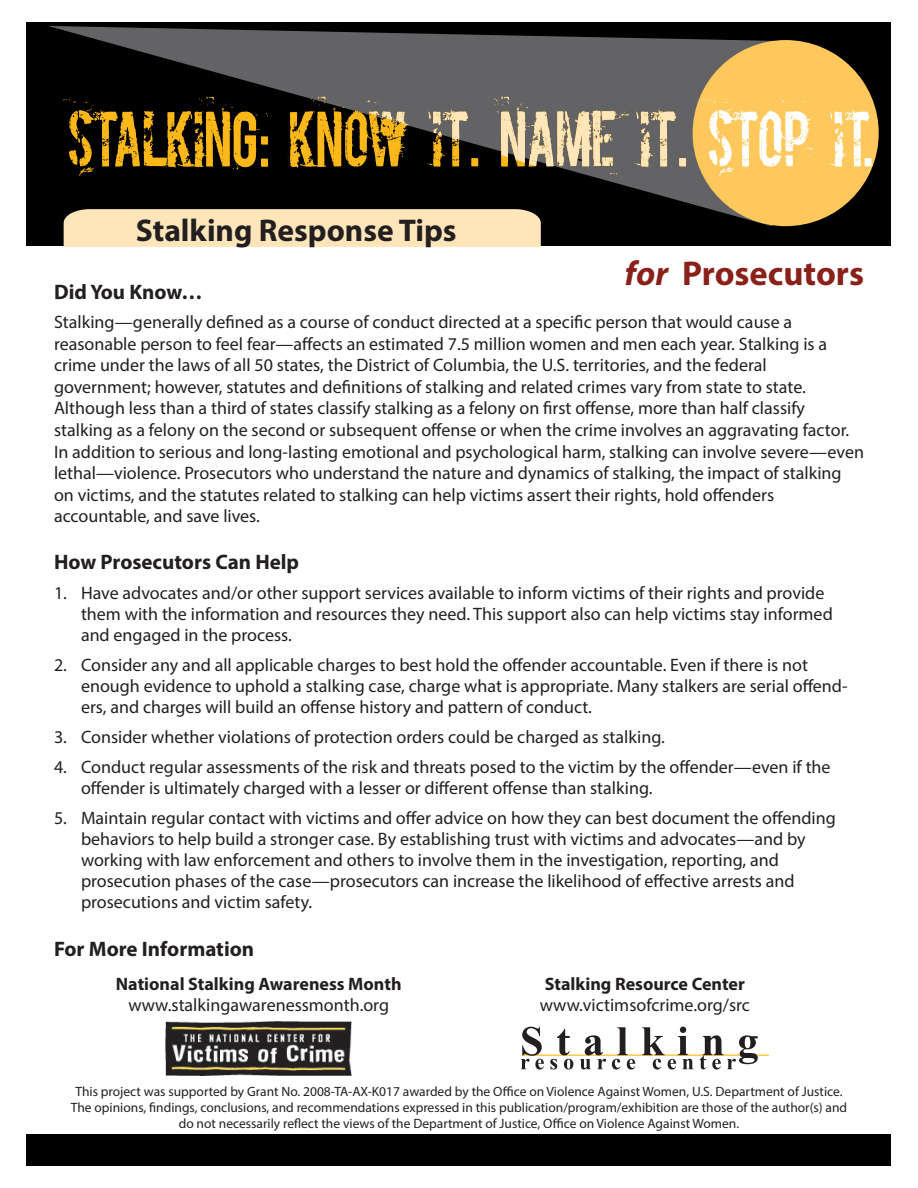
<style>
.page{position:relative;width:918px;height:1188px;background:#fff}
.page>*{position:absolute;margin:0;border:0;box-sizing:border-box;transform-origin:0 0}
.t1{font:700 34.5px "Myriad Pro";color:#89211a}
.t2{font:700 31.5px "Myriad Pro";color:#231f20}
.t3{font:700 21px "Myriad Pro";color:#231f20}
.t4{font:18px/21.6px "Myriad Pro";color:#231f20}
.t5{font:700 18px "Myriad Pro";color:#231f20}
.t6{font:13.5px/16.2px "Myriad Pro";color:#231f20;text-align:center}
.s1{font-style:italic}
</style>
<div class="page">
<div style="left:27px;top:22px;width:864px;height:224px;background:#000"></div>
<svg style="left:49px;top:26px;width:727px;height:200px"></svg>
<div style="left:693px;top:40px;width:186px;height:186px;background:#fec85c;border-radius:50%"></div>
<div style="left:64px;top:209px;width:477px;height:37px;background:#fee6ba"></div>
<svg style="left:703px;top:99px;width:116px;height:77px"></svg>
<svg style="left:828px;top:110px;width:44px;height:57px"></svg>
<svg style="left:63px;top:97px;width:219px;height:79px"></svg>
<svg style="left:288px;top:97px;width:120px;height:71px"></svg>
<svg style="left:427px;top:110px;width:51px;height:57px"></svg>
<svg style="left:494px;top:97px;width:135px;height:77px;background:#938876"></svg>
<svg style="left:635px;top:110px;width:51px;height:57px;background:#938a7b"></svg>
<div style="left:27px;top:1134px;width:864px;height:32px;background:#000"></div>
<img style="left:166px;top:1021px;width:186px;height:55px">
<hr style="left:523px;top:1055px;width:246px;height:1px;background:#fcb818">
<svg style="left:521px;top:1027px;width:23px;height:43px"></svg>
<svg style="left:550px;top:1029px;width:23px;height:41px"></svg>
<svg style="left:580px;top:1035px;width:26px;height:35px"></svg>
<svg style="left:612px;top:1027px;width:23px;height:43px"></svg>
<svg style="left:642px;top:1027px;width:51px;height:43px"></svg>
<svg style="left:699px;top:1035px;width:59px;height:35px"></svg>
<p class="t2" style="left:136px;top:209px;width:322px">Stalking Response Tips</p>
<p class="t3" style="left:54px;top:278px;width:150px">Did You Know…</p>
<p class="t4" style="left:54px;top:311px;width:812px">Stalking—generally defined as a course of conduct directed at a specific person that would cause a reasonable person to feel fear—affects an estimated 7.5 million women and men each year. Stalking is a crime under the laws of all 50 states, the District of Columbia, the U.S. territories, and the federal government; however, statutes and definitions of stalking and related crimes vary from state to state.<br>Although less than a third of states classify stalking as a felony on first offense, more than half classify stalking as a felony on the second or subsequent offense or when the crime involves an aggravating factor.<br>In addition to serious and long-lasting emotional and psychological harm, stalking can involve severe—even lethal—violence. Prosecutors who understand the nature and dynamics of stalking, the impact of stalking on victims, and the statutes related to stalking can help victims assert their rights, hold offenders accountable, and save lives.</p>
<p class="t3" style="left:54px;top:548px;width:247px">How Prosecutors Can Help</p>
<p class="t4" style="left:81px;top:582px;width:753px;line-height:21px;text-indent:-27px">1. Have advocates and/or other support services available to inform victims of their rights and provide them with the information and resources they need. This support also can help victims stay informed and engaged in the process.</p>
<p class="t4" style="left:81px;top:654px;width:768px;line-height:21px;text-indent:-27px">2. Consider any and all applicable charges to best hold the offender accountable. Even if there is not enough evidence to uphold a stalking case, charge what is appropriate. Many stalkers are serial offend&shy;ers, and charges will build an offense history and pattern of conduct.</p>
<p class="t4" style="left:54px;top:726px;width:612px">3. Consider whether violations of protection orders could be charged as stalking.</p>
<p class="t4" style="left:81px;top:756px;width:751px;line-height:21px;text-indent:-27px">4. Conduct regular assessments of the risk and threats posed to the victim by the offender—even if the offender is ultimately charged with a lesser or different offense than stalking.</p>
<p class="t4" style="left:81px;top:807px;width:756px;line-height:21px;text-indent:-27px">5. Maintain regular contact with victims and offer advice on how they can best document the offending behaviors to help build a stronger case. By establishing trust with victims and advocates—and by working with law enforcement and others to involve them in the investigation, reporting, and prosecution phases of the case—prosecutors can increase the likelihood of effective arrests and prosecutions and victim safety.</p>
<p class="t1" style="left:625px;top:251px;width:241px"><span class="s1">for</span> Prosecutors</p>
<p class="t3" style="left:54px;top:935px;width:202px">For More Information</p>
<p class="t5" style="left:116px;top:972px;width:287px">National Stalking Awareness Month</p>
<p class="t4" style="left:128px;top:994px;width:262px">www.stalkingawarenessmonth.org</p>
<p class="t5" style="left:545px;top:972px;width:202px">Stalking Resource Center</p>
<p class="t4" style="left:540px;top:994px;width:212px">www.victimsofcrime.org/src</p>
<p class="t6" style="left:71px;top:1083px;width:778px">This project was supported by Grant No. 2008-TA-AX-K017 awarded by the Office on Violence Against Women, U.S. Department of Justice.<br>The opinions, findings, conclusions, and recommendations expressed in this publication/program/exhibition are those of the author(s) and do not necessarily reflect the views of the Department of Justice, Office on Violence Against Women.</p>
</div>
